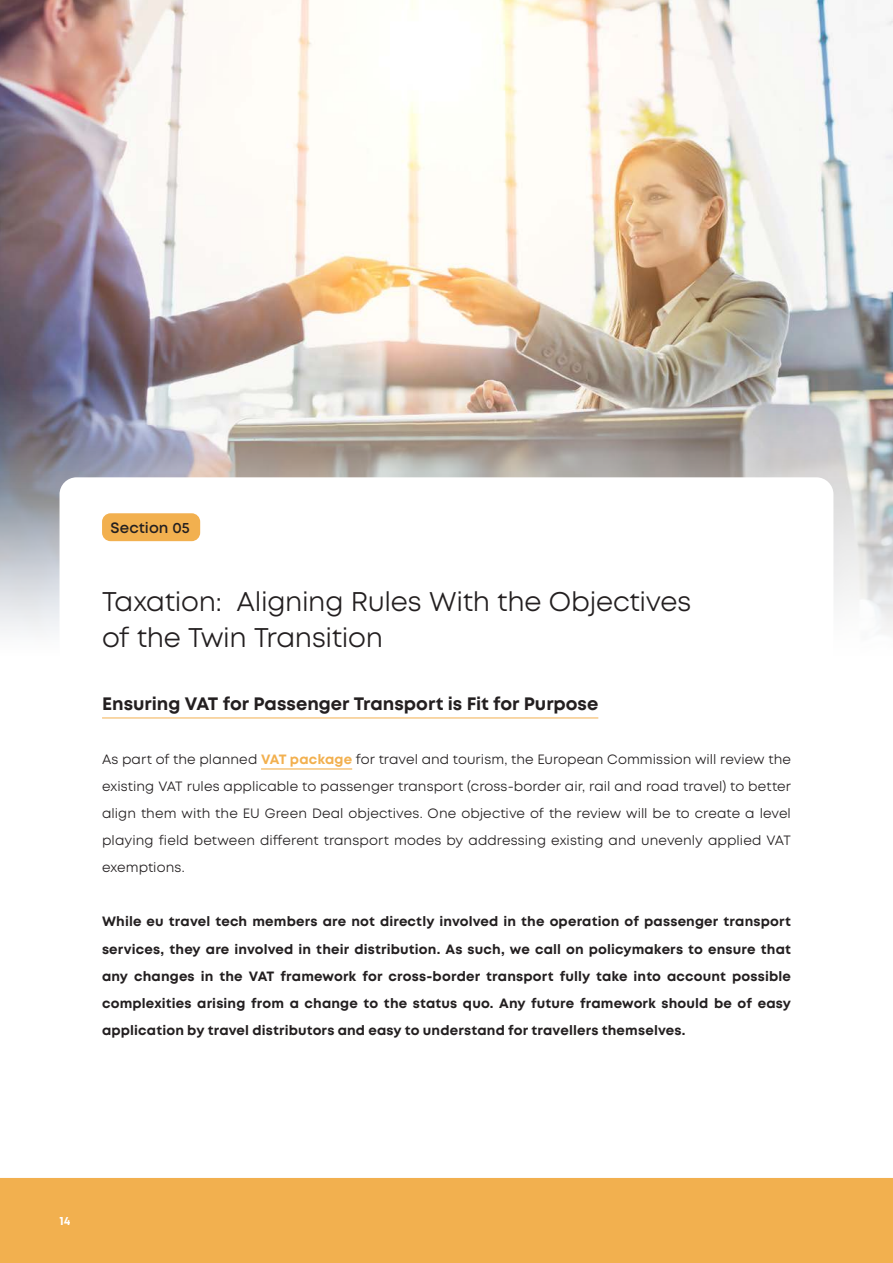
<style>
.page{position:relative;width:893px;height:1263px;background:#fff}
.page>*{position:absolute;margin:0;border:0;box-sizing:border-box;transform-origin:0 0}
.t1{font:27px/36px "Mont";letter-spacing:-.015em;color:#231f20}
.t2{font:700 18px "Mont";color:#231f20}
.t3{font:600 15px "Mont";letter-spacing:.01em;color:#231f20}
.t4{font:700 13.5px/27px "Mont";letter-spacing:.01em;color:#231f20;text-align:justify}
.t5{font:13.5px/27px "Mont";letter-spacing:.005em;color:#231f20;text-align:justify}
.t6{font:700 12px "Mont";color:#fff}
.s1{font-weight:700;color:#f2b04f}
</style>
<div class="page">
<div style="left:0;top:1178px;width:893px;height:85px;background:#f2b04f"></div>
<img style="left:0;top:0;width:893px;height:633px">
<svg style="left:60px;top:477px;width:773px;height:293px"></svg>
<hr style="left:102px;top:718px;width:496px;height:1px;background:#f2b04f">
<hr style="left:261px;top:768px;width:91px;height:1px;background:#f2b04f">
<div style="left:102px;top:513px;width:98px;height:28px;background:#f2b04f;border-radius:9px"></div>
<p class="t3" style="left:111px;top:518px;width:81px">Section 05</p>
<p class="t1" style="left:102px;top:584px;width:591px">Taxation: Aligning Rules With the Objectives of the Twin Transition</p>
<p class="t2" style="left:102px;top:692px;width:498px">Ensuring VAT for Passenger Transport is Fit for Purpose</p>
<p class="t5" style="left:102px;top:746px;width:690px">As part of the planned <span class="s1">VAT package</span> for travel and tourism, the European Commission will review the existing VAT rules applicable to passenger transport (cross-border air, rail and road travel) to better align them with the EU Green Deal objectives. One objective of the review will be to create a level playing field between different transport modes by addressing existing and unevenly applied VAT exemptions.</p>
<p class="t4" style="left:102px;top:908px;width:690px">While eu travel tech members are not directly involved in the operation of passenger transport services, they are involved in their distribution. As such, we call on policymakers to ensure that any changes in the VAT framework for cross-border transport fully take into account possible complexities arising from a change to the status quo. Any future framework should be of easy application by travel distributors and easy to understand for travellers themselves.</p>
<p class="t6" style="left:60px;top:1213px;width:13px">14</p>
</div>
